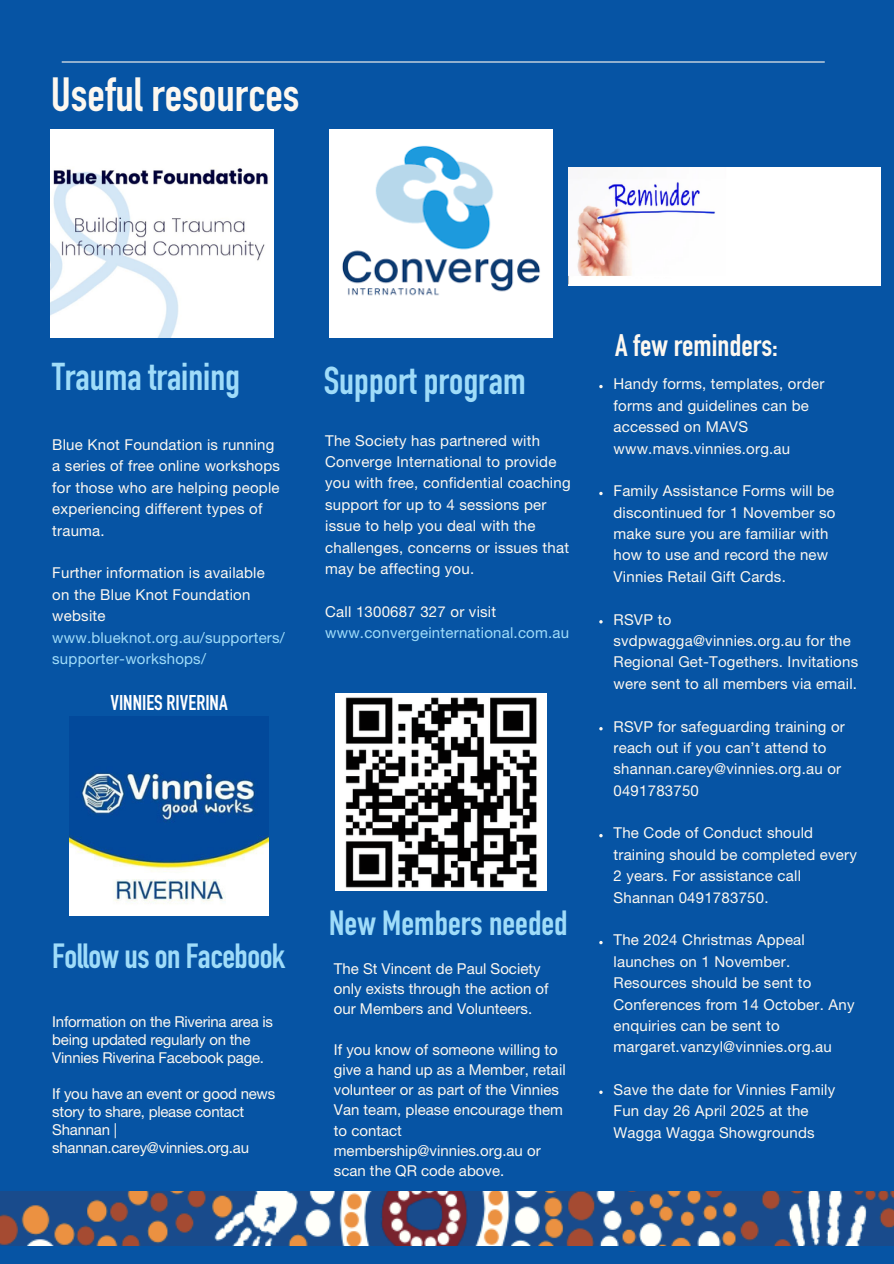
<style>
.page{position:relative;width:894px;height:1264px;background:#fff}
.page>*{position:absolute;margin:0;border:0;box-sizing:border-box;transform-origin:0 0}
.t1{font:700 47.25px "DIN Condensed";color:#fdf8f0}
.t2{font:700 38.25px "DIN Condensed";color:#9fdcf9}
.t3{font:700 34.5px "DIN Condensed";letter-spacing:-.015em;color:#9fdcf9}
.t4{font:700 30.75px "DIN Condensed";color:#fdf8f0}
.t5{font:700 21.15px "DIN Condensed";color:#fff}
.t6{font:15px/21.3px "Helvetica Neue LT Std";letter-spacing:.015em;color:#fdf8f0}
.t7{font:15px/18px "Helvetica Neue LT Std";letter-spacing:-.015em;color:#fdf8f0}
.t8{font:15px/21.3px "Helvetica Neue LT Std";letter-spacing:.015em;color:#9fdcf9}
.s1{color:#9fdcf9}
.s2{color:#fdf8f0}
</style>
<div class="page">
<div style="left:0;top:0;width:893px;height:1263px;background:#0654a4"></div>
<img style="left:51px;top:130px;width:223px;height:208px">
<img style="left:329px;top:130px;width:223px;height:208px">
<img style="left:336px;top:693px;width:210px;height:197px">
<img style="left:0;top:1191px;width:893px;height:54px">
<img style="left:69px;top:716px;width:199px;height:199px">
<hr style="left:62px;top:61px;width:762px;height:2px;background:#fdf8f0">
<img style="left:568px;top:167px;width:311px;height:118px">
<h2 class="t1" style="left:51px;top:77px;width:250px">Useful resources</h2>
<h1 class="t2" style="left:52px;top:362px;width:189px">Trauma training</h1>
<p class="t6" style="left:52px;top:436px;width:229px">Blue Knot Foundation is running a series of free online workshops for those who are helping people experiencing different types of trauma.</p>
<p class="t6" style="left:52px;top:564px;width:234px">Further information is available on the Blue Knot Foundation website <span class="s1">www.blueknot.org.au/supporters/ supporter-workshops/</span></p>
<p class="t5" style="left:110px;top:695px;width:119px">VINNIES RIVERINA</p>
<p class="t2" style="left:323px;top:367px;width:203px">Support program</p>
<p class="t6" style="left:325px;top:432px;width:247px">The Society has partnered with<br>Converge International to provide you with free, confidential coaching support for up to 4 sessions per issue to help you deal with the challenges, concerns or issues that may be affecting you.</p>
<p class="t8" style="left:325px;top:603px;width:245px"><span class="s2">Call 1300687 327 or visit </span>www.convergeinternational.com.au</p>
<p class="t3" style="left:52px;top:943px;width:234px">Follow us on Facebook</p>
<h3 class="t7" style="left:52px;top:1014px;width:222px">Information on the Riverina area is being updated regularly on the<br>Vinnies Riverina Facebook page.</h3>
<p class="t7" style="left:52px;top:1086px;width:224px">If you have an event or good news story to share, please contact<br>Shannan | shannan.carey@vinnies.org.au</p>
<p class="t3" style="left:329px;top:910px;width:240px">New Members needed</p>
<p class="t6" style="left:334px;top:960px;width:216px;line-height:20.2px">The St Vincent de Paul Society only exists through the action of our Members and Volunteers.</p>
<p class="t6" style="left:334px;top:1041px;width:233px;line-height:20.2px">If you know of someone willing to give a hand up as a Member, retail volunteer or as part of the Vinnies<br>Van team, please encourage them to contact membership@vinnies.org.au or scan the QR code above.</p>
<p class="t4" style="left:614px;top:334px;width:164px">A few reminders:</p>
<p class="t6" style="left:613px;top:375px;width:212px">Handy forms, templates, order forms and guidelines can be accessed on MAVS www.mavs.vinnies.org.au</p>
<h2 class="t6" style="left:613px;top:482px;width:223px">Family Assistance Forms will be discontinued for 1 November so make sure you are familiar with how to use and record the new<br>Vinnies Retail Gift Cards.</h2>
<p class="t6" style="left:613px;top:610px;width:246px">RSVP to svdpwagga@vinnies.org.au for the<br>Regional Get-Togethers. Invitations were sent to all members via email.</p>
<p class="t6" style="left:613px;top:717px;width:233px">RSVP for safeguarding training or reach out if you can’t attend to shannan.carey@vinnies.org.au or<br>0491783750</p>
<p class="t6" style="left:613px;top:824px;width:245px">The Code of Conduct should training should be completed every<br>2 years. For assistance call<br>Shannan 0491783750.</p>
<p class="t6" style="left:613px;top:931px;width:242px">The 2024 Christmas Appeal launches on 1 November.<br>Resources should be sent to<br>Conferences from 14 October. Any enquiries can be sent to margaret.vanzyl@vinnies.org.au</p>
<p class="t6" style="left:613px;top:1081px;width:223px">Save the date for Vinnies Family<br>Fun day 26 April 2025 at the<br>Wagga Wagga Showgrounds</p>
</div>
